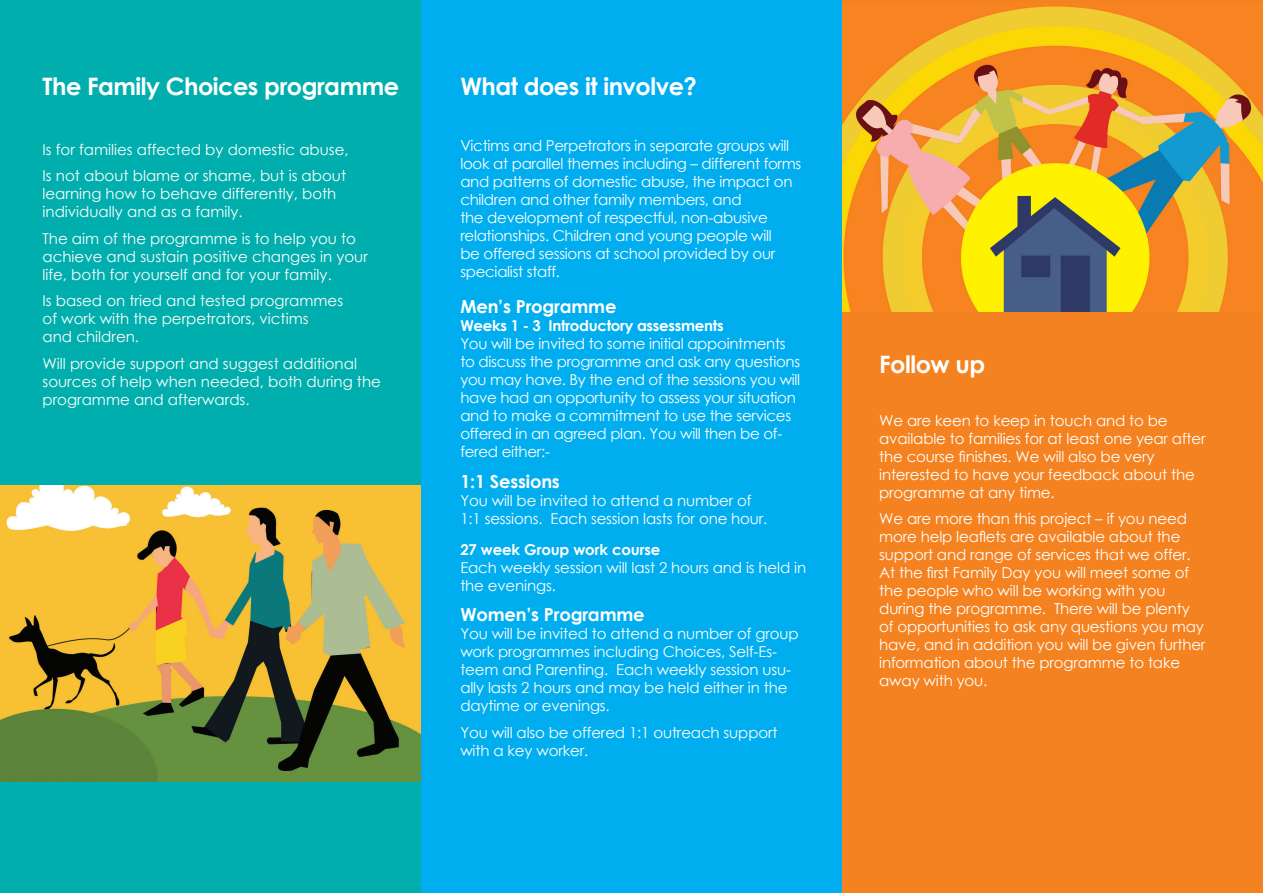
<style>
.page{position:relative;width:1263px;height:893px;background:#fff}
.page>*{position:absolute;margin:0;border:0;box-sizing:border-box;transform-origin:0 0}
.t1{font:700 24px "Century Gothic";letter-spacing:-.02em;color:#fff}
.t2{font:700 18px "Century Gothic";letter-spacing:-.01em;color:#fff}
.t3{font:15px/18px "Century Gothic";letter-spacing:-.01em;color:#fff}
.t4{font:700 15px "Century Gothic";letter-spacing:-.02em;color:#fff}
</style>
<div class="page">
<div style="left:421px;top:0;width:421px;height:893px;background:#00aeef"></div>
<div style="left:0;top:0;width:421px;height:893px;background:#00afad"></div>
<img style="left:0;top:486px;width:421px;height:296px">
<div style="left:842px;top:0;width:421px;height:893px;background:#f58220"></div>
<img style="left:842px;top:6px;width:421px;height:306px">
<p class="t1" style="left:43px;top:68px;width:358px">The Family Choices programme</p>
<p class="t1" style="left:460px;top:68px;width:238px">What does it involve?</p>
<p class="t3" style="left:460px;top:136px;width:343px">Victims and Perpetrators in separate groups will look at parallel themes including – different forms and patterns of domestic abuse, the impact on children and other family members, and<br>the development of respectful, non-abusive relationships. Children and young people will<br>be offered sessions at school provided by our specialist staff.</p>
<p class="t2" style="left:460px;top:293px;width:158px">Men’s Programme</p>
<p class="t4" style="left:460px;top:314px;width:265px">Weeks 1 - 3 Introductory assessments</p>
<p class="t3" style="left:460px;top:334px;width:341px">You will be invited to some initial appointments to discuss the programme and ask any questions you may have. By the end of the sessions you will have had an opportunity to assess your situation and to make a commitment to use the services offered in an agreed plan. You will then be of&shy;fered either:-</p>
<p class="t2" style="left:460px;top:468px;width:101px">1:1 Sessions</p>
<p class="t3" style="left:460px;top:491px;width:309px">You will be invited to attend a number of<br>1:1 sessions. Each session lasts for one hour.</p>
<p class="t4" style="left:460px;top:538px;width:202px">27 week Group work course</p>
<p class="t3" style="left:460px;top:558px;width:347px">Each weekly session will last 2 hours and is held in the evenings.</p>
<p class="t2" style="left:460px;top:601px;width:186px">Women’s Programme</p>
<p class="t3" style="left:460px;top:625px;width:340px">You will be invited to attend a number of group work programmes including Choices, Self-Es&shy;teem and Parenting. Each weekly session usu&shy;ally lasts 2 hours and may be held either in the daytime or evenings.</p>
<p class="t3" style="left:460px;top:723px;width:319px">You will also be offered 1:1 outreach support with a key worker.</p>
<p class="t3" style="left:43px;top:140px;width:308px">Is for families affected by domestic abuse,</p>
<p class="t3" style="left:43px;top:167px;width:305px">Is not about blame or shame, but is about learning how to behave differently, both individually and as a family.</p>
<p class="t3" style="left:43px;top:229px;width:327px">The aim of the programme is to help you to achieve and sustain positive changes in your life, both for yourself and for your family.</p>
<p class="t3" style="left:43px;top:292px;width:302px">Is based on tried and tested programmes of work with the perpetrators, victims<br>and children.</p>
<p class="t3" style="left:43px;top:354px;width:340px">Will provide support and suggest additional sources of help when needed, both during the programme and afterwards.</p>
<p class="t1" style="left:879px;top:346px;width:108px">Follow up</p>
<p class="t3" style="left:879px;top:411px;width:328px">We are keen to keep in touch and to be available to families for at least one year after the course finishes. We will also be very interested to have your feedback about the programme at any time.</p>
<p class="t3" style="left:879px;top:510px;width:328px">We are more than this project – if you need more help leaflets are available about the support and range of services that we offer.<br>At the first Family Day you will meet some of the people who will be working with you during the programme. There will be plenty of opportunities to ask any questions you may have, and in addition you will be given further information about the programme to take away with you.</p>
</div>
